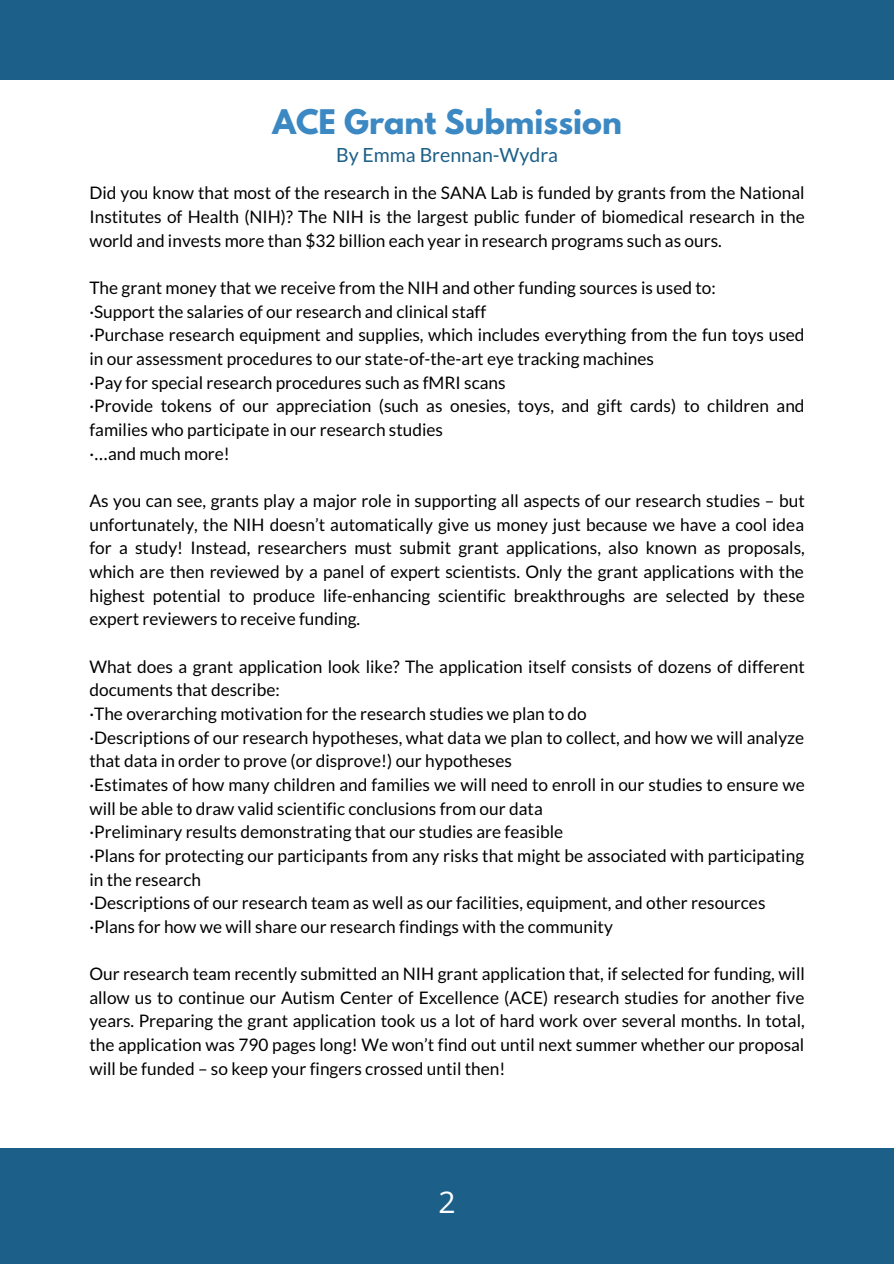
<style>
.page{position:relative;width:894px;height:1264px;background:#fff}
.page>*{position:absolute;margin:0;border:0;box-sizing:border-box;transform-origin:0 0}
.t1{font:700 30px "League Spartan";color:#3b88c3}
.t2{font:30px "Open Sans";color:#fff}
.t3{font:19.5px "Lato";color:#1c5f88}
.t4{font:17.25px/23.7px "Lato";color:#000}
.s1{font-family:"Noto Sans Gurmukhi"}
</style>
<div class="page">
<div style="left:0;top:0;width:893px;height:80px;background:#1c5f88"></div>
<div style="left:0;top:1148px;width:893px;height:115px;background:#1c5f88"></div>
<p class="t1" style="left:272px;top:107px;width:351px">ACE Grant Submission</p>
<p class="t3" style="left:336px;top:142px;width:223px">By Emma Brennan-Wydra</p>
<p class="t4" style="left:89px;top:181px;width:716px;text-align:justify">Did you know that most of the research in the SANA Lab is funded by grants from the National Institutes of Health (NIH)? The NIH is the largest public funder of biomedical research in the world and invests more than $32 billion each year in research programs such as ours.</p>
<p class="t4" style="left:89px;top:275px;width:627px">The grant money that we receive from the NIH and other funding sources is used to:</p>
<p class="t4" style="left:89px;top:299px;width:398px">·Support the salaries of our research and clinical staff</p>
<p class="t4" style="left:89px;top:323px;width:716px">·Purchase research equipment and supplies, which includes everything from the fun toys used in our assessment procedures to our state-of-the-art eye tracking machines</p>
<p class="t4" style="left:89px;top:370px;width:417px">·Pay for special research procedures such as fMRI scans</p>
<p class="t4" style="left:89px;top:394px;width:716px">·Provide tokens of our appreciation (such as onesies, toys, and gift cards) to children and families who participate in our research studies</p>
<p class="t4" style="left:89px;top:441px;width:142px">·<span class="s1">…</span>and much more!</p>
<p class="t4" style="left:89px;top:488px;width:716px;text-align:justify">As you can see, grants play a major role in supporting all aspects of our research studies – but unfortunately, the NIH doesn’t automatically give us money just because we have a cool idea for a study! Instead, researchers must submit grant applications, also known as proposals, which are then reviewed by a panel of expert scientists. Only the grant applications with the highest potential to produce life-enhancing scientific breakthroughs are selected by these expert reviewers to receive funding.</p>
<p class="t4" style="left:89px;top:654px;width:716px">What does a grant application look like? The application itself consists of dozens of different documents that describe:</p>
<p class="t4" style="left:89px;top:701px;width:499px">·The overarching motivation for the research studies we plan to do</p>
<p class="t4" style="left:89px;top:725px;width:716px">·Descriptions of our research hypotheses, what data we plan to collect, and how we will analyze that data in order to prove (or disprove!) our hypotheses</p>
<p class="t4" style="left:89px;top:772px;width:716px">·Estimates of how many children and families we will need to enroll in our studies to ensure we will be able to draw valid scientific conclusions from our data</p>
<p class="t4" style="left:89px;top:819px;width:475px">·Preliminary results demonstrating that our studies are feasible</p>
<p class="t4" style="left:89px;top:843px;width:716px">·Plans for protecting our participants from any risks that might be associated with participating in the research</p>
<p class="t4" style="left:89px;top:890px;width:677px">·Descriptions of our research team as well as our facilities, equipment, and other resources</p>
<p class="t4" style="left:89px;top:914px;width:524px">·Plans for how we will share our research findings with the community</p>
<p class="t4" style="left:89px;top:961px;width:716px;text-align:justify">Our research team recently submitted an NIH grant application that, if selected for funding, will allow us to continue our Autism Center of Excellence (ACE) research studies for another five years. Preparing the grant application took us a lot of hard work over several months. In total, the application was 790 pages long! We won’t find out until next summer whether our proposal will be funded – so keep your fingers crossed until then!</p>
<p class="t2" style="left:438px;top:1181px;width:19px">2</p>
</div>
